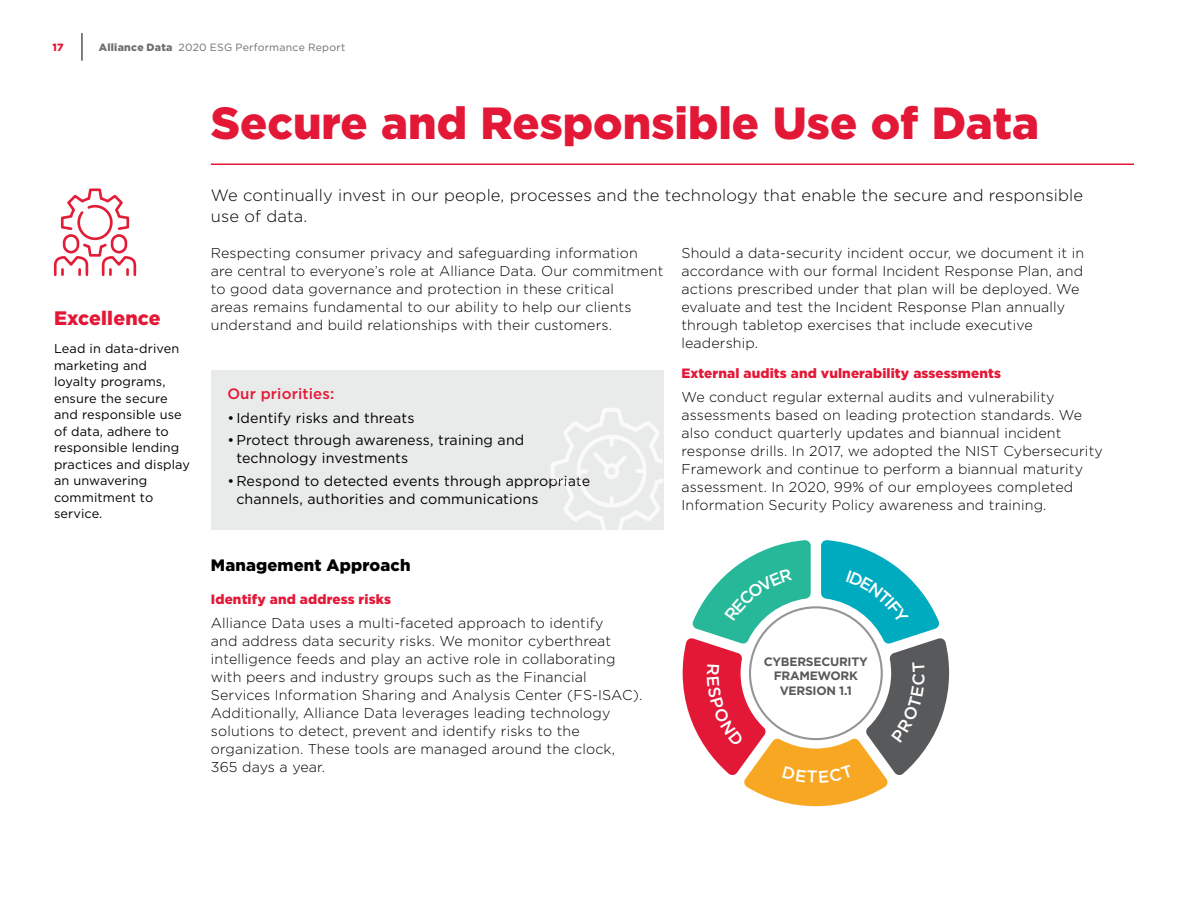
<style>
.page{position:relative;width:1188px;height:918px;background:#fff}
.page>*{position:absolute;margin:0;border:0;box-sizing:border-box;transform-origin:0 0}
.t1{font:900 45px "Gotham";color:#e31837}
.t2{font:900 19.5px "Gotham";letter-spacing:.01em;color:#e31837}
.Leadin_Body{font:300 16.5px/21px "Gotham";letter-spacing:.01em;color:#000}
.t3{font:900 16.5px "Gotham";letter-spacing:.01em;color:#000}
.H3{font:500 15px "Gotham";letter-spacing:.01em;color:#e31837}
.Body{font:300 14.25px/18px "Gotham";letter-spacing:.01em;color:#000}
.t4{font:14.25px/18px "Gotham";letter-spacing:.01em;color:#000}
.H3-2{font:900 13.5px "Gotham";letter-spacing:.01em;color:#e31837}
.t5{font:12.75px/16.5px "Gotham";letter-spacing:.01em;color:#000}
.t6{font:700 12.15px/14.5px "Gotham";letter-spacing:-.02em;color:#58595b;text-align:center}
.t7{font:10.5px "Gotham";letter-spacing:.025em;color:#6d6e71}
.t8{font:900 10.5px "Gotham";color:#e31837}
.s1{font-weight:900}
</style>
<div class="page">
<svg style="left:82px;top:33px;width:1px;height:28px"></svg>
<hr style="left:211px;top:163px;width:923px;height:2px;background:#e31837">
<div style="left:211px;top:370px;width:452px;height:160px;background:#e9eaea"></div>
<svg style="left:53px;top:188px;width:84px;height:89px"></svg>
<svg style="left:551px;top:408px;width:112px;height:122px"></svg>
<svg style="left:683px;top:540px;width:266px;height:266px"></svg>
<p class="t8" style="left:53px;top:40px;width:13px">17</p>
<p class="t7" style="left:99px;top:41px;width:248px"><span class="s1">Alliance Data</span> 2020 ESG Performance Report</p>
<h2 class="t2" style="left:54px;top:305px;width:108px">Excellence</h2>
<p class="t5" style="left:54px;top:340px;width:138px">Lead in data-driven marketing and loyalty programs, ensure the secure and responsible use of data, adhere to responsible lending practices and display an unwavering commitment to service.</p>
<h1 class="t1" style="left:211px;top:93px;width:830px">Secure and Responsible Use of Data</h1>
<p class="Leadin_Body" style="left:211px;top:184px;width:874px">We continually invest in our people, processes and the technology that enable the secure and responsible use of data.</p>
<p class="Body" style="left:211px;top:244px;width:454px">Respecting consumer privacy and safeguarding information are central to everyone’s role at Alliance Data. Our commitment to good data governance and protection in these critical<br>areas remains fundamental to our ability to help our clients understand and build relationships with their customers.</p>
<p class="Body" style="left:681px;top:244px;width:404px">Should a data-security incident occur, we document it in accordance with our formal Incident Response Plan, and actions prescribed under that plan will be deployed. We evaluate and test the Incident Response Plan annually through tabletop exercises that include executive leadership.</p>
<p class="H3-2" style="left:681px;top:364px;width:321px">External audits and vulnerability assessments</p>
<p class="Body" style="left:681px;top:388px;width:423px">We conduct regular external audits and vulnerability assessments based on leading protection standards. We also conduct quarterly updates and biannual incident response drills. In 2017, we adopted the NIST Cybersecurity Framework and continue to perform a biannual maturity assessment. In 2020, 99% of our employees completed Information Security Policy awareness and training.</p>
<p class="H3" style="left:227px;top:384px;width:108px">Our priorities:</p>
<p class="t4" style="left:227px;top:409px;width:189px">• Identify risks and threats</p>
<p class="t4" style="left:236px;top:431px;width:290px;text-indent:-9px">•Protect through awareness, training and technology investments</p>
<p class="t4" style="left:236px;top:472px;width:355px;text-indent:-9px">• Respond to detected events through appropriate channels, authorities and communications</p>
<h2 class="t3" style="left:211px;top:554px;width:201px">Management Approach</h2>
<p class="H3-2" style="left:211px;top:590px;width:182px">Identify and address risks</p>
<p class="Body" style="left:211px;top:614px;width:433px">Alliance Data uses a multi-faceted approach to identify<br>and address data security risks. We monitor cyberthreat intelligence feeds and play an active role in collaborating with peers and industry groups such as the Financial Services Information Sharing and Analysis Center (FS-ISAC).<br>Additionally, Alliance Data leverages leading technology solutions to detect, prevent and identify risks to the organization. These tools are managed around the clock, 365 days a year.</p>
<p class="t6" style="left:764px;top:654px;width:105px">CYBERSECURITY<br>FRAMEWORK<br>VERSION 1.1</p>
</div>
